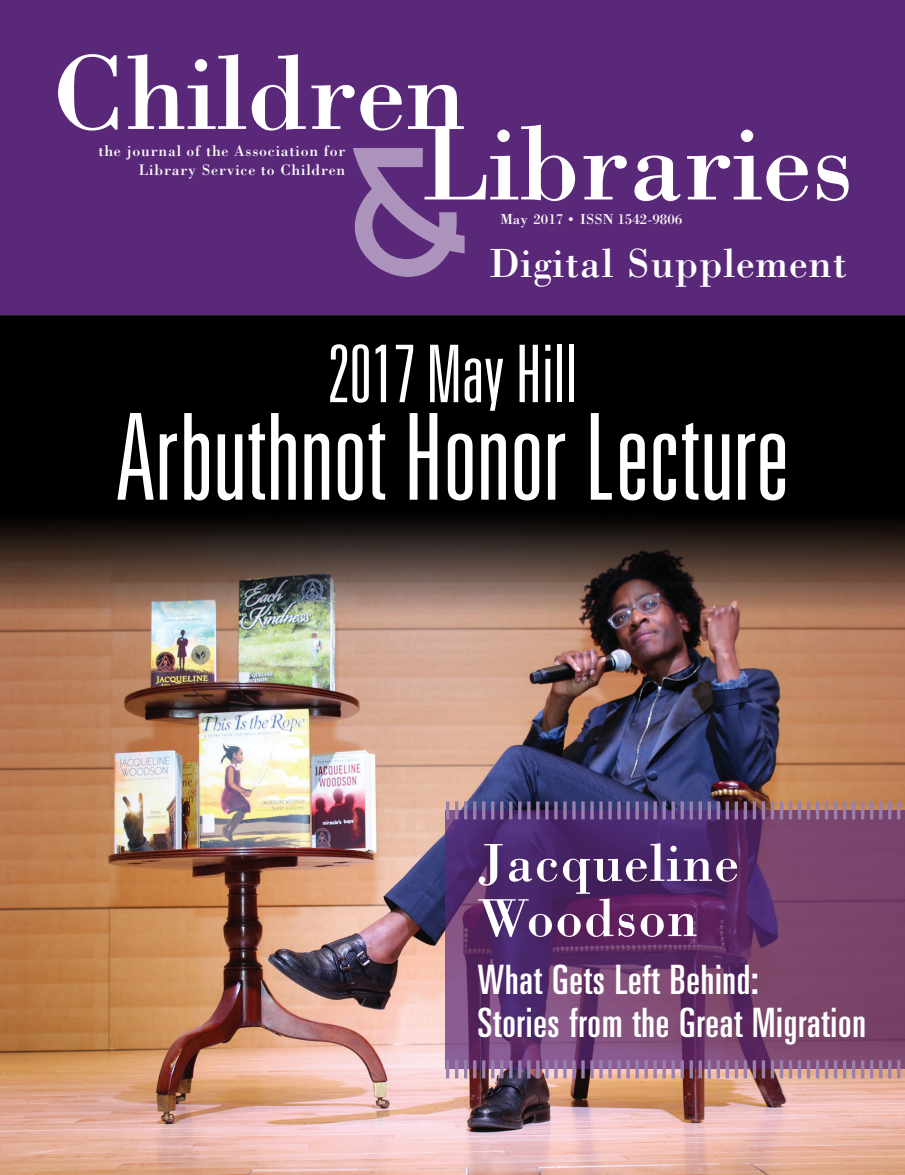
<style>
.page{position:relative;width:905px;height:1175px;background:#fff}
.page>*{position:absolute;margin:0;border:0;box-sizing:border-box;transform-origin:0 0}
.t1{font:180px "P22 Arts And Crafts";color:#fff}
.t2{font:300 ultra-condensed 120px "Univers";color:#fff}
.t3{font:109.5px "Bodoni";color:#fff}
.t4{font:300 ultra-condensed 79.5px "Univers";color:#fff}
.t5{font:55.2px/55.2px "Bodoni";letter-spacing:.02em;color:#fff}
.t6{font:42px "Bodoni";letter-spacing:.02em;color:#fff}
.t7{font:ultra-condensed 40.5px/43.5px "Univers";letter-spacing:.02em;color:#fff}
.t8{font:15.75px/18.9px "Bodoni";letter-spacing:.05em;color:#fff;text-align:right}
.t9{font:15px "Bodoni";color:#fff}
.t10{font:5.4px "Zapf Dingbats";color:#fff}
</style>
<div class="page">
<img style="left:0;top:616px;width:904px;height:558px">
<svg style="left:0;top:315px;width:904px;height:301px;fill:#000"></svg>
<div style="left:0;top:0;width:904px;height:315px;background:#5a2879"></div>
<svg style="left:445px;top:810px;width:459px;height:259px"></svg>
<svg style="left:904px;top:801px;width:1px;height:18px"></svg>
<hr style="left:897px;top:801px;width:3px;height:18px;background:#9a80ad">
<hr style="left:888px;top:801px;width:3px;height:18px;background:#9a80ad">
<hr style="left:879px;top:801px;width:3px;height:18px;background:#9a80ad">
<hr style="left:870px;top:801px;width:3px;height:18px;background:#9a80ad">
<hr style="left:861px;top:801px;width:3px;height:18px;background:#9a80ad">
<hr style="left:852px;top:801px;width:3px;height:18px;background:#9a80ad">
<svg style="left:842px;top:801px;width:4px;height:18px"></svg>
<svg style="left:833px;top:801px;width:4px;height:18px"></svg>
<svg style="left:824px;top:801px;width:4px;height:18px"></svg>
<svg style="left:815px;top:801px;width:4px;height:18px"></svg>
<svg style="left:806px;top:801px;width:4px;height:18px"></svg>
<svg style="left:797px;top:801px;width:4px;height:18px"></svg>
<svg style="left:788px;top:801px;width:4px;height:18px"></svg>
<svg style="left:779px;top:801px;width:4px;height:18px"></svg>
<svg style="left:770px;top:801px;width:4px;height:18px"></svg>
<svg style="left:761px;top:801px;width:4px;height:18px"></svg>
<svg style="left:752px;top:801px;width:4px;height:18px"></svg>
<svg style="left:743px;top:801px;width:4px;height:18px"></svg>
<svg style="left:734px;top:801px;width:4px;height:18px"></svg>
<svg style="left:725px;top:801px;width:4px;height:18px"></svg>
<svg style="left:716px;top:801px;width:4px;height:18px"></svg>
<svg style="left:707px;top:801px;width:4px;height:18px"></svg>
<svg style="left:698px;top:801px;width:4px;height:18px"></svg>
<svg style="left:689px;top:801px;width:4px;height:18px"></svg>
<svg style="left:680px;top:801px;width:4px;height:18px"></svg>
<svg style="left:671px;top:801px;width:4px;height:18px"></svg>
<svg style="left:662px;top:801px;width:4px;height:18px"></svg>
<svg style="left:653px;top:801px;width:4px;height:18px"></svg>
<hr style="left:644px;top:801px;width:3px;height:18px;background:#9a80ad">
<hr style="left:635px;top:801px;width:3px;height:18px;background:#9a80ad">
<hr style="left:626px;top:801px;width:3px;height:18px;background:#9a80ad">
<hr style="left:617px;top:801px;width:3px;height:18px;background:#9a80ad">
<hr style="left:608px;top:801px;width:3px;height:18px;background:#9a80ad">
<hr style="left:599px;top:801px;width:3px;height:18px;background:#9a80ad">
<hr style="left:590px;top:801px;width:3px;height:18px;background:#9a80ad">
<hr style="left:581px;top:801px;width:3px;height:18px;background:#9a80ad">
<hr style="left:572px;top:801px;width:3px;height:18px;background:#9a80ad">
<hr style="left:563px;top:801px;width:3px;height:18px;background:#9a80ad">
<hr style="left:554px;top:801px;width:3px;height:18px;background:#9a80ad">
<hr style="left:545px;top:801px;width:3px;height:18px;background:#9a80ad">
<hr style="left:536px;top:801px;width:3px;height:18px;background:#9a80ad">
<hr style="left:527px;top:801px;width:3px;height:18px;background:#9a80ad">
<hr style="left:518px;top:801px;width:3px;height:18px;background:#9a80ad">
<hr style="left:509px;top:801px;width:3px;height:18px;background:#9a80ad">
<hr style="left:500px;top:801px;width:3px;height:18px;background:#9a80ad">
<hr style="left:491px;top:801px;width:3px;height:18px;background:#9a80ad">
<hr style="left:482px;top:801px;width:3px;height:18px;background:#9a80ad">
<hr style="left:473px;top:801px;width:3px;height:18px;background:#9a80ad">
<hr style="left:464px;top:801px;width:3px;height:18px;background:#9a80ad">
<hr style="left:455px;top:801px;width:3px;height:18px;background:#9a80ad">
<hr style="left:446px;top:801px;width:3px;height:18px;background:#9a80ad">
<svg style="left:904px;top:1060px;width:1px;height:18px"></svg>
<hr style="left:897px;top:1060px;width:3px;height:18px;background:#9a80ad">
<hr style="left:888px;top:1060px;width:3px;height:18px;background:#9a80ad">
<hr style="left:879px;top:1060px;width:3px;height:18px;background:#9a80ad">
<hr style="left:870px;top:1060px;width:3px;height:18px;background:#9a80ad">
<hr style="left:861px;top:1060px;width:3px;height:18px;background:#9a80ad">
<hr style="left:852px;top:1060px;width:3px;height:18px;background:#9a80ad">
<svg style="left:842px;top:1060px;width:4px;height:18px"></svg>
<svg style="left:833px;top:1060px;width:4px;height:18px"></svg>
<svg style="left:824px;top:1060px;width:4px;height:18px"></svg>
<svg style="left:815px;top:1060px;width:4px;height:18px"></svg>
<svg style="left:806px;top:1060px;width:4px;height:18px"></svg>
<svg style="left:797px;top:1060px;width:4px;height:18px"></svg>
<svg style="left:788px;top:1060px;width:4px;height:18px"></svg>
<svg style="left:779px;top:1060px;width:4px;height:18px"></svg>
<svg style="left:770px;top:1060px;width:4px;height:18px"></svg>
<svg style="left:761px;top:1060px;width:4px;height:18px"></svg>
<svg style="left:752px;top:1060px;width:4px;height:18px"></svg>
<svg style="left:743px;top:1060px;width:4px;height:18px"></svg>
<svg style="left:734px;top:1060px;width:4px;height:18px"></svg>
<svg style="left:725px;top:1060px;width:4px;height:18px"></svg>
<svg style="left:716px;top:1060px;width:4px;height:18px"></svg>
<svg style="left:707px;top:1060px;width:4px;height:18px"></svg>
<svg style="left:698px;top:1060px;width:4px;height:18px"></svg>
<svg style="left:689px;top:1060px;width:4px;height:18px"></svg>
<svg style="left:680px;top:1060px;width:4px;height:18px"></svg>
<svg style="left:671px;top:1060px;width:4px;height:18px"></svg>
<svg style="left:662px;top:1060px;width:4px;height:18px"></svg>
<svg style="left:653px;top:1060px;width:4px;height:18px"></svg>
<hr style="left:644px;top:1060px;width:3px;height:18px;background:#9a80ad">
<hr style="left:635px;top:1060px;width:3px;height:18px;background:#9a80ad">
<hr style="left:626px;top:1060px;width:3px;height:18px;background:#9a80ad">
<hr style="left:617px;top:1060px;width:3px;height:18px;background:#9a80ad">
<hr style="left:608px;top:1060px;width:3px;height:18px;background:#9a80ad">
<hr style="left:599px;top:1060px;width:3px;height:18px;background:#9a80ad">
<hr style="left:590px;top:1060px;width:3px;height:18px;background:#9a80ad">
<hr style="left:581px;top:1060px;width:3px;height:18px;background:#9a80ad">
<hr style="left:572px;top:1060px;width:3px;height:18px;background:#9a80ad">
<hr style="left:563px;top:1060px;width:3px;height:18px;background:#9a80ad">
<hr style="left:554px;top:1060px;width:3px;height:18px;background:#9a80ad">
<hr style="left:545px;top:1060px;width:3px;height:18px;background:#9a80ad">
<hr style="left:536px;top:1060px;width:3px;height:18px;background:#9a80ad">
<hr style="left:527px;top:1060px;width:3px;height:18px;background:#9a80ad">
<hr style="left:518px;top:1060px;width:3px;height:18px;background:#9a80ad">
<hr style="left:509px;top:1060px;width:3px;height:18px;background:#9a80ad">
<hr style="left:500px;top:1060px;width:3px;height:18px;background:#9a80ad">
<hr style="left:491px;top:1060px;width:3px;height:18px;background:#9a80ad">
<hr style="left:482px;top:1060px;width:3px;height:18px;background:#9a80ad">
<hr style="left:473px;top:1060px;width:3px;height:18px;background:#9a80ad">
<hr style="left:464px;top:1060px;width:3px;height:18px;background:#9a80ad">
<hr style="left:455px;top:1060px;width:3px;height:18px;background:#9a80ad">
<hr style="left:446px;top:1060px;width:3px;height:18px;background:#9a80ad">
<h3 class="t3" style="left:52px;top:26px;width:415px">Children</h3>
<h3 class="t3" style="left:422px;top:96px;width:433px">Libraries</h3>
<p class="t8" style="left:98px;top:141px;width:248px">the journal of the Association for<br>Library Service to Children</p>
<h1 class="t1" style="left:347px;top:89px;width:122px">&amp;</h1>
<p class="t9" style="left:580px;top:210px;width:104px">ISSN 1542-9806</p>
<h3 class="t6" style="left:489px;top:238px;width:359px">Digital Supplement</h3>
<p class="t9" style="left:500px;top:210px;width:64px">May 2017</p>
<p class="t10" style="left:568px;top:216px;width:6px">●</p>
<h3 class="t4" style="left:328px;top:332px;width:251px">2017 May Hill</h3>
<h2 class="t2" style="left:116px;top:394px;width:675px">Arbuthnot Honor Lecture</h2>
<h3 class="t5" style="left:477px;top:833px;width:263px">Jacqueline<br>Woodson</h3>
<h3 class="t7" style="left:477px;top:957px;width:390px">What Gets Left Behind:<br>Stories from the Great Migration</h3>
</div>
